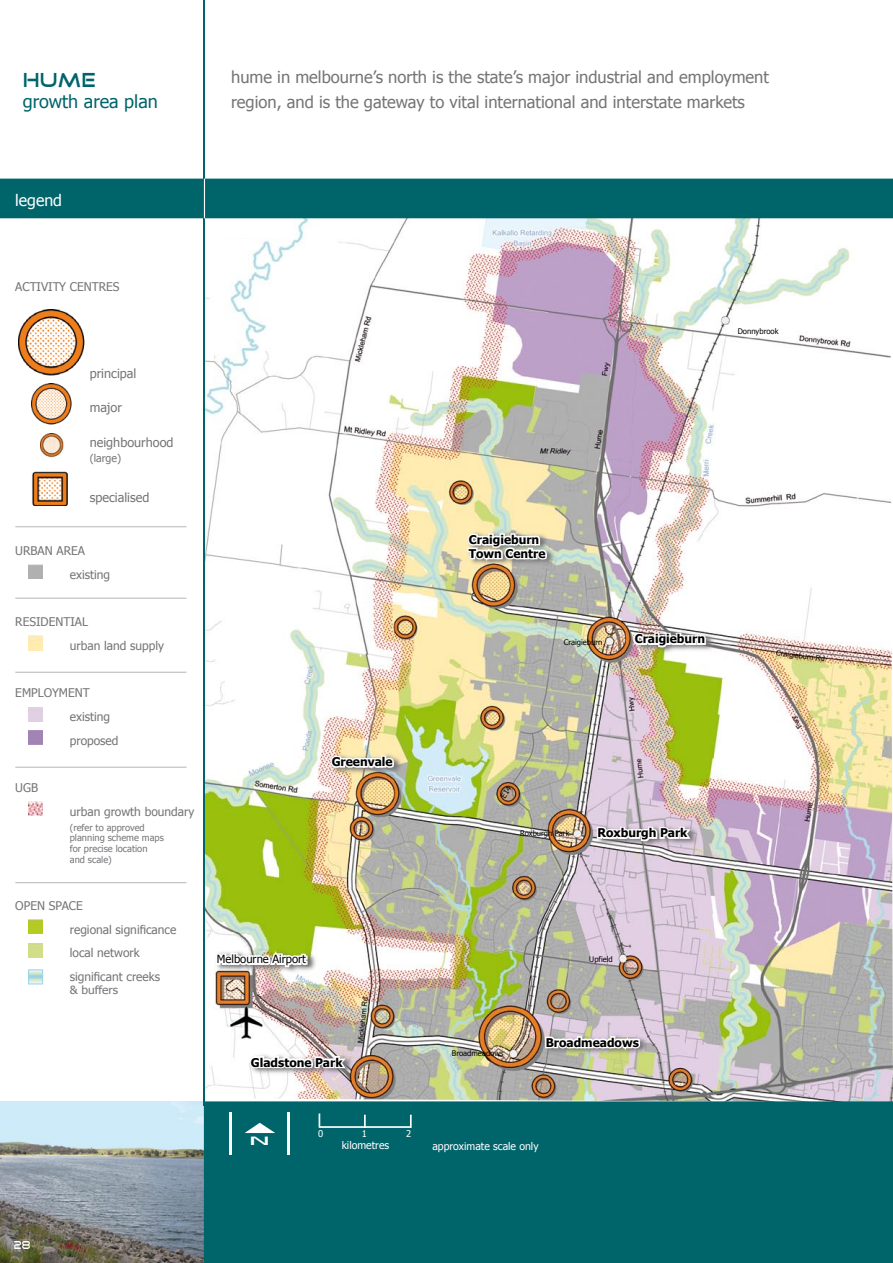
<style>
.page{position:relative;width:893px;height:1263px;background:#fff}
.page>*{position:absolute;margin:0;border:0;box-sizing:border-box;transform-origin:0 0}
.t1{font:20.4px "Good Times";color:#00646b}
.t2{font:18px "Tahoma";color:#00646b}
.t3{font:16.5px/25.5px "Tahoma";color:#757477}
.t4{font:15.9px "Tahoma";color:#fff}
.t5{font:12.6px "Tahoma";color:#757477}
.t6{font:12px/23.7px "Tahoma";color:#757477}
.t7{font:700 12px/14px "Tahoma";color:#000}
.t8{font:11.7px "Good Times";color:#fff;scale:.84 1}
.t9{font:11.4px "Tahoma";color:#fff;scale:2.83 1}
.t10{font:11.25px "Tahoma";color:#000}
.t11{font:11.25px "Tahoma";color:#757477;scale:1.06 1}
.t12{font:10.65px "Tahoma";color:#757477}
.t13{font:10.5px "Tahoma";color:#fff}
.t14{font:9.45px "Tahoma";color:#fff}
.t15{font:9.3px/10.6px "Tahoma";color:#757477}
.t16{font:7.65px "Tahoma";color:#000}
</style>
<div class="page">
<img style="left:0;top:1101px;width:204px;height:162px">
<img style="left:205px;top:218px;width:688px;height:883px">
<div style="left:204px;top:204px;width:89px;height:34px;background:#fff"></div>
<svg style="left:596px;top:823px;width:103px;height:25px"></svg>
<svg style="left:595px;top:825px;width:99px;height:18px"></svg>
<svg style="left:643px;top:1032px;width:7px;height:25px"></svg>
<svg style="left:544px;top:1031px;width:99px;height:26px"></svg>
<svg style="left:248px;top:1052px;width:106px;height:23px"></svg>
<svg style="left:247px;top:1054px;width:102px;height:17px"></svg>
<svg style="left:329px;top:752px;width:75px;height:23px"></svg>
<svg style="left:328px;top:753px;width:68px;height:21px"></svg>
<svg style="left:632px;top:629px;width:83px;height:25px"></svg>
<svg style="left:631px;top:631px;width:76px;height:18px"></svg>
<svg style="left:214px;top:948px;width:103px;height:27px"></svg>
<svg style="left:214px;top:940px;width:95px;height:29px"></svg>
<svg style="left:466px;top:530px;width:91px;height:38px"></svg>
<svg style="left:465px;top:531px;width:84px;height:37px"></svg>
<div style="left:204px;top:1101px;width:689px;height:162px;background:#00646b"></div>
<div style="left:0;top:179px;width:893px;height:39px;background:#00646b"></div>
<svg style="left:245px;top:1123px;width:30px;height:10px"></svg>
<hr style="left:319px;top:1126px;width:92px;height:2px;background:#fff">
<svg style="left:364px;top:1115px;width:2px;height:13px"></svg>
<svg style="left:410px;top:1115px;width:2px;height:13px"></svg>
<svg style="left:319px;top:1113px;width:1px;height:14px"></svg>
<hr style="left:230px;top:1112px;width:2px;height:42px;background:#fff">
<hr style="left:287px;top:1112px;width:2px;height:42px;background:#fff">
<hr style="left:15px;top:598px;width:171px;height:1px;background:#bdbdbf">
<hr style="left:15px;top:672px;width:171px;height:1px;background:#bdbdbf">
<hr style="left:15px;top:767px;width:171px;height:1px;background:#bdbdbf">
<hr style="left:15px;top:882px;width:171px;height:1px;background:#bdbdbf">
<img style="left:18px;top:309px;width:67px;height:67px">
<img style="left:31px;top:383px;width:41px;height:51px">
<img style="left:40px;top:434px;width:24px;height:24px">
<img style="left:32px;top:471px;width:36px;height:35px">
<img style="left:29px;top:802px;width:14px;height:14px">
<img style="left:29px;top:919px;width:14px;height:15px">
<div style="left:28px;top:970px;width:15px;height:14px;border:1px solid #97d6f2"></div>
<hr style="left:15px;top:526px;width:171px;height:1px;background:#bdbdbf">
<hr style="left:204px;top:0;width:1px;height:1106px;background:#00646b">
<hr style="left:204px;top:179px;width:1px;height:39px;background:#fff">
<svg style="left:501px;top:785px;width:11px;height:13px"></svg>
<h1 class="t1" style="left:23px;top:70px;width:75px">HUME</h1>
<h2 class="t2" style="left:23px;top:89px;width:137px">growth area plan</h2>
<h3 class="t3" style="left:231px;top:63px;width:539px">hume in melbourne’s north is the state’s major industrial and employment region, and is the gateway to vital international and interstate markets</h3>
<h3 class="t4" style="left:15px;top:189px;width:48px">legend</h3>
<p class="t6" style="left:15px;top:274px;width:63px">activity cen</p>
<p class="t6" style="left:92px;top:274px;width:29px">tres</p>
<p class="t5" style="left:90px;top:364px;width:48px">principal</p>
<p class="t5" style="left:90px;top:399px;width:34px">major</p>
<p class="t5" style="left:90px;top:434px;width:85px">neighbourhood</p>
<p class="t12" style="left:90px;top:451px;width:33px">(large)</p>
<p class="t5" style="left:90px;top:489px;width:61px">specialised</p>
<p class="t6" style="left:70px;top:538px;width:42px;text-indent:-54px">URBAN AREA existing</p>
<p class="t6" style="left:15px;top:609px;width:34px">residen</p>
<p class="t6" style="left:70px;top:609px;width:96px;text-indent:-6px">tial<br>urban land supply</p>
<p class="t6" style="left:70px;top:681px;width:50px;text-indent:-54px">EMPLOYMENT existing proposed</p>
<p class="t6" style="left:15px;top:775px;width:24px">UGB</p>
<p class="t6" style="left:70px;top:799px;width:126px">urban growth boundary</p>
<p class="t15" style="left:70px;top:821px;width:96px">(refer to approved planning scheme maps for precise location and scale)</p>
<p class="t6" style="left:70px;top:893px;width:108px;text-indent:-54px">OPEN SPACE<br>regional significance local network significant creeks</p>
<p class="t11" style="left:70px;top:982px;width:47px">&amp; buffers</p>
<p class="t10" style="left:217px;top:952px;width:91px">Melbourne Airport</p>
<p class="t7" style="left:332px;top:754px;width:62px">Greenvale</p>
<p class="t7" style="left:251px;top:1054px;width:93px">Gladstone Park</p>
<p class="t7" style="left:469px;top:532px;width:78px">Craigieburn<br>Town Centre</p>
<p class="t16" style="left:564px;top:637px;width:40px">Craigieburn</p>
<p class="t7" style="left:635px;top:631px;width:72px">Craigieburn</p>
<p class="t16" style="left:520px;top:828px;width:51px">Roxburgh Park</p>
<p class="t7" style="left:597px;top:825px;width:92px">Roxburgh Park</p>
<p class="t16" style="left:589px;top:954px;width:25px">Upfield</p>
<p class="t16" style="left:452px;top:1048px;width:53px">Broadmeadows</p>
<p class="t7" style="left:546px;top:1035px;width:95px">Broadmeadows</p>
<p class="t9" style="left:249px;top:1133px;width:9px">N</p>
<p class="t14" style="left:318px;top:1127px;width:7px">0</p>
<p class="t14" style="left:362px;top:1127px;width:7px">1</p>
<p class="t14" style="left:406px;top:1127px;width:7px">2</p>
<p class="t13" style="left:342px;top:1138px;width:49px">kilometres</p>
<p class="t13" style="left:432px;top:1139px;width:108px">approximate scale only</p>
<p class="t16" style="left:738px;top:326px;width:42px">Donnybrook</p>
<p class="t8" style="left:14px;top:1239px;width:22px">28</p>
</div>
